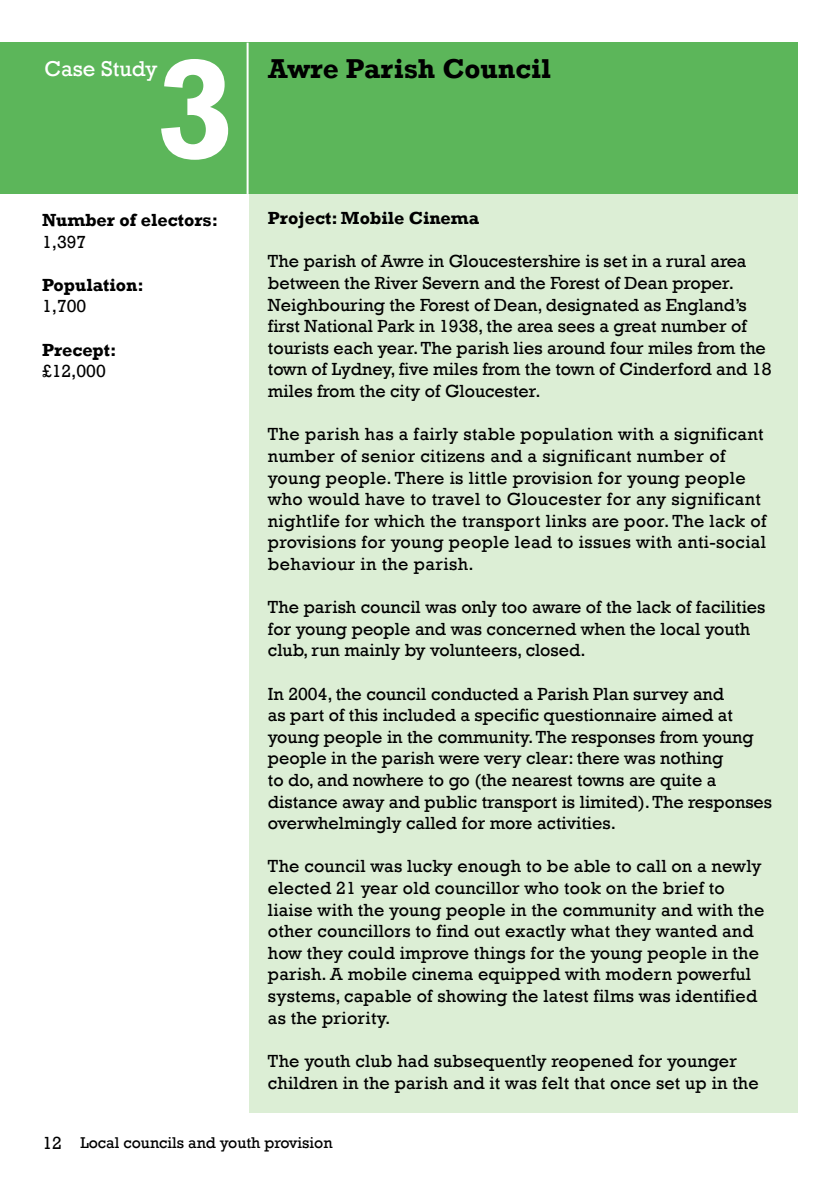
<style>
.page{position:relative;width:840px;height:1191px;background:#fff}
.page>*{position:absolute;margin:0;border:0;box-sizing:border-box;transform-origin:0 0}
.t1{font:700 144px "Rockwell";color:#fff}
.t2{font:700 28px "Rockwell";color:#000}
.t3{font:22px "Rockwell";color:#fff}
.t4{font:18px/21.6px "Rockwell";color:#000}
.t5{font:18px/21.6px "Rockwell";letter-spacing:.02em;color:#000}
.t6{font:700 18px "Rockwell";color:#000}
.t7{font:16px "Rockwell";color:#000}
.s1{font-size:18px}
</style>
<div class="page">
<div style="left:248px;top:193px;width:549px;height:920px;background:#dceed5"></div>
<div style="left:0;top:43px;width:797px;height:151px;background:#5cb65a"></div>
<hr style="left:246px;top:43px;width:2px;height:151px;background:#fff">
<h1 class="t1" style="left:156px;top:59px;width:81px">3</h1>
<p class="t3" style="left:44px;top:60px;width:114px">Case Study</p>
<h2 class="t2" style="left:268px;top:59px;width:284px">Awre Parish Council</h2>
<p class="t6" style="left:42px;top:214px;width:177px">Number of electors:</p>
<p class="t4" style="left:42px;top:232px;width:46px">1,397</p>
<p class="t6" style="left:42px;top:278px;width:103px">Population:</p>
<p class="t4" style="left:42px;top:297px;width:46px">1,700</p>
<p class="t6" style="left:42px;top:343px;width:76px">Precept:</p>
<p class="t4" style="left:42px;top:362px;width:65px">£12,000</p>
<p class="t6" style="left:268px;top:212px;width:213px">Project: Mobile Cinema</p>
<p class="t4" style="left:268px;top:252px;width:504px">The parish of Awre in Gloucestershire is set in a rural area between the River Severn and the Forest of Dean proper.<br>Neighbouring the Forest of Dean, designated as England’s first National Park in 1938, the area sees a great number of tourists each year. The parish lies around four miles from the town of Lydney, five miles from the town of Cinderford and 18 miles from the city of Gloucester.</p>
<p class="t5" style="left:268px;top:425px;width:499px">The parish has a fairly stable population with a significant number of senior citizens and a significant number of young people. There is little provision for young people who would have to travel to Gloucester for any significant nightlife for which the transport links are poor. The lack of provisions for young people lead to issues with anti-social behaviour in the parish.</p>
<p class="t4" style="left:268px;top:598px;width:499px">The parish council was only too aware of the lack of facilities for young people and was concerned when the local youth club, run mainly by volunteers, closed.</p>
<p class="t4" style="left:268px;top:684px;width:505px">In 2004, the council conducted a Parish Plan survey and<br>as part of this included a specific questionnaire aimed at young people in the community. The responses from young people in the parish were very clear: there was nothing<br>to do, and nowhere to go (the nearest towns are quite a distance away and public transport is limited). The responses overwhelmingly called for more activities.</p>
<p class="t4" style="left:268px;top:857px;width:497px">The council was lucky enough to be able to call on a newly elected 21 year old councillor who took on the brief to liaise with the young people in the community and with the other councillors to find out exactly what they wanted and how they could improve things for the young people in the parish. A mobile cinema equipped with modern powerful systems, capable of showing the latest films was identified as the priority.</p>
<p class="t4" style="left:268px;top:1051px;width:492px">The youth club had subsequently reopened for younger children in the parish and it was felt that once set up in the</p>
<p class="t7" style="left:42px;top:1136px;width:291px"><span class="s1">12</span> Local councils and youth provision</p>
</div>
